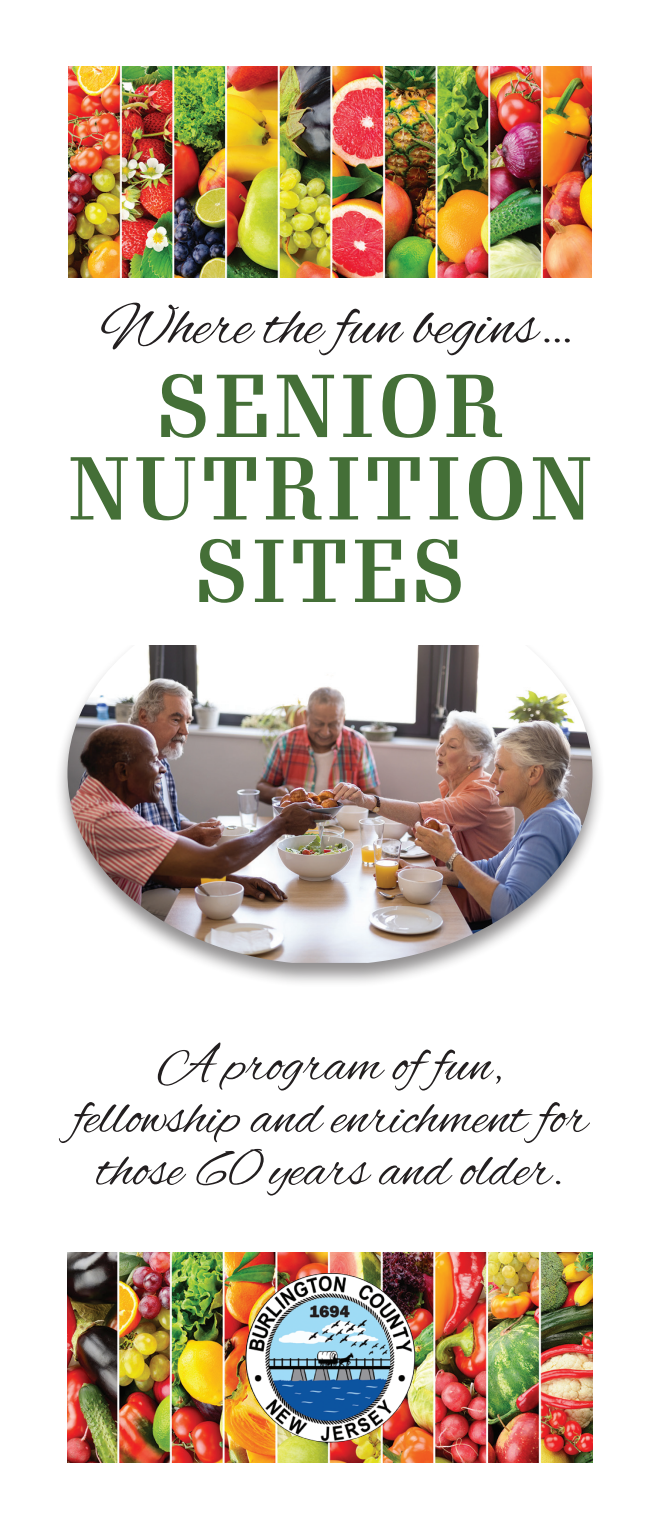
<style>
.page{position:relative;width:660px;height:1530px;background:#fff}
.page>*{position:absolute;margin:0;border:0;box-sizing:border-box;transform-origin:0 0}
.t1{font:500 87.5px "Gimlet Display Narrow";letter-spacing:.06em;color:#446f37}
.t2{font:62.5px "Alex Brush";color:#231f20}
.t3{font:55px/52.5px "Alex Brush";color:#231f20;text-align:center}
</style>
<div class="page">
<img style="left:69px;top:67px;width:522px;height:210px">
<img style="left:68px;top:1252px;width:524px;height:210px">
<img style="left:255px;top:1273px;width:76px;height:45px">
<div style="left:54px;top:593px;width:552px;height:395px;background:#231f20;opacity:.5"></div>
<img style="left:68px;top:645px;width:524px;height:318px">
<div style="left:68px;top:450px;width:524px;height:195px;background:#fff"></div>
<p class="t2" style="left:100px;top:291px;width:473px">Where the fun begins…</p>
<p class="t1" style="left:157px;top:346px;width:347px">SENIOR</p>
<p class="t1" style="left:68px;top:429px;width:525px">NUTRITION</p>
<p class="t1" style="left:196px;top:511px;width:270px">SITES</p>
<p class="t3" style="left:72px;top:1042px;width:517px">A program of fun, fellowship and enrichment for those 60 years and older.</p>
</div>
